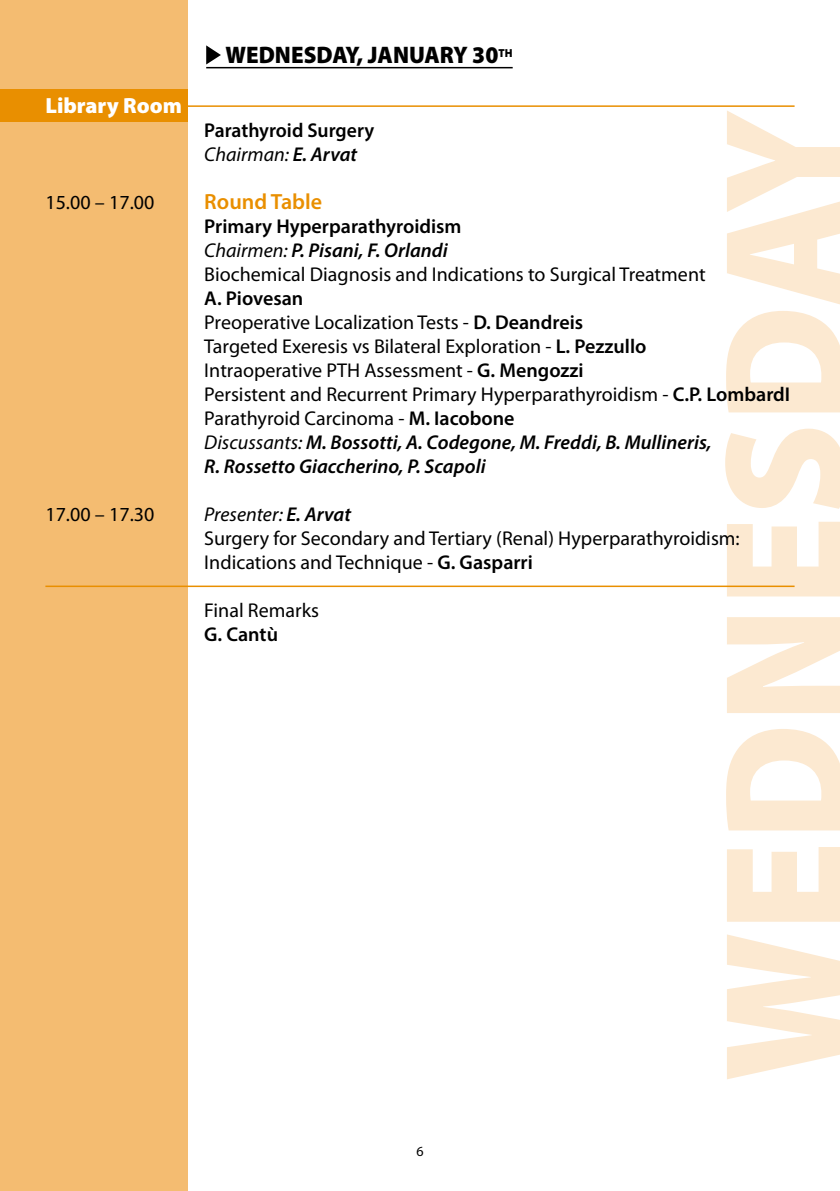
<style>
.page{position:relative;width:840px;height:1191px;background:#fff}
.page>*{position:absolute;margin:0;border:0;box-sizing:border-box;transform-origin:0 0}
.t1{font:900 174px "Myriad Pro";color:#fce9d1;scale:.95 1}
.t2{font:900 24px "Myriad Pro";color:#000;scale:.95 1}
.t3{font:900 22px "Myriad Pro";color:#fff}
.t4{font:600 22px "Myriad Pro";color:#e98f00}
.t5{font:20px/24px "Myriad Pro";color:#000}
.t6{font:600 20px/24px "Myriad Pro";color:#000}
.t7{font:14px "Myriad Pro";color:#000}
.s1{font-weight:400;font-style:italic}
.s2{font-style:italic}
.s3{font-weight:600}
.s4{font-weight:600;font-style:italic}
</style>
<div class="page">
<div style="left:0;top:0;width:187px;height:1191px;background:#f4bc71"></div>
<div style="left:0;top:89px;width:187px;height:32px;background:#e98f00"></div>
<svg style="left:206px;top:45px;width:15px;height:19px"></svg>
<hr style="left:206px;top:67px;width:306px;height:1px;background:#000">
<hr style="left:187px;top:105px;width:607px;height:2px;background:#e98f00">
<hr style="left:45px;top:585px;width:749px;height:2px;background:#e98f00">
<p class="t2" style="left:225px;top:42px;width:303px">WEDNESDAY, JANUARY 30<sup>TH</sup></p>
<p class="t3" style="left:45px;top:93px;width:138px">Library Room</p>
<h1 class="t1" style="left:686px;top:1081px;width:1022px;rotate:-90deg">WEDNESDAY</h1>
<p class="t6" style="left:204px;top:118px;width:171px">Parathyroid Surgery<br><span class="s1">Chairman:</span> <span class="s2">E. Arvat</span></p>
<p class="t5" style="left:45px;top:190px;width:110px">15.00 – 17.00</p>
<p class="t4" style="left:204px;top:187px;width:119px">Round Table</p>
<p class="t5" style="left:204px;top:214px;width:502px"><span class="s3">Primary Hyperparathyroidism<br></span><span class="s2">Chairmen:</span> <span class="s4">P. Pisani, F. Orlandi<br></span>Biochemical Diagnosis and Indications to Surgical Treatment</p>
<p class="t5" style="left:204px;top:286px;width:587px"><span class="s3">A. Piovesan<br></span>Preoperative Localization Tests - <span class="s3">D. Deandreis<br></span>Targeted Exeresis vs Bilateral Exploration - <span class="s3">L. Pezzullo<br></span>Intraoperative PTH Assessment - <span class="s3">G. Mengozzi<br></span>Persistent and Recurrent Primary Hyperparathyroidism - <span class="s3">C.P. LombardI </span>Parathyroid Carcinoma - <span class="s3">M. Iacobone<br></span><span class="s2">Discussants:</span> <span class="s4">M. Bossotti, A. Codegone, M. Freddi, B. Mullineris,<br>R. Rossetto Giaccherino, P. Scapoli</span></p>
<p class="t5" style="left:45px;top:502px;width:110px">17.00 – 17.30</p>
<p class="t5" style="left:204px;top:502px;width:536px"><span class="s2">Presenter:</span> <span class="s4">E. Arvat<br></span>Surgery for Secondary and Tertiary (Renal) Hyperparathyroidism:<br>Indications and Technique - <span class="s3">G. Gasparri</span></p>
<p class="t5" style="left:204px;top:598px;width:116px">Final Remarks</p>
<p class="t6" style="left:204px;top:622px;width:75px">G. Cantù</p>
<p class="t7" style="left:416px;top:1142px;width:9px">6</p>
</div>
